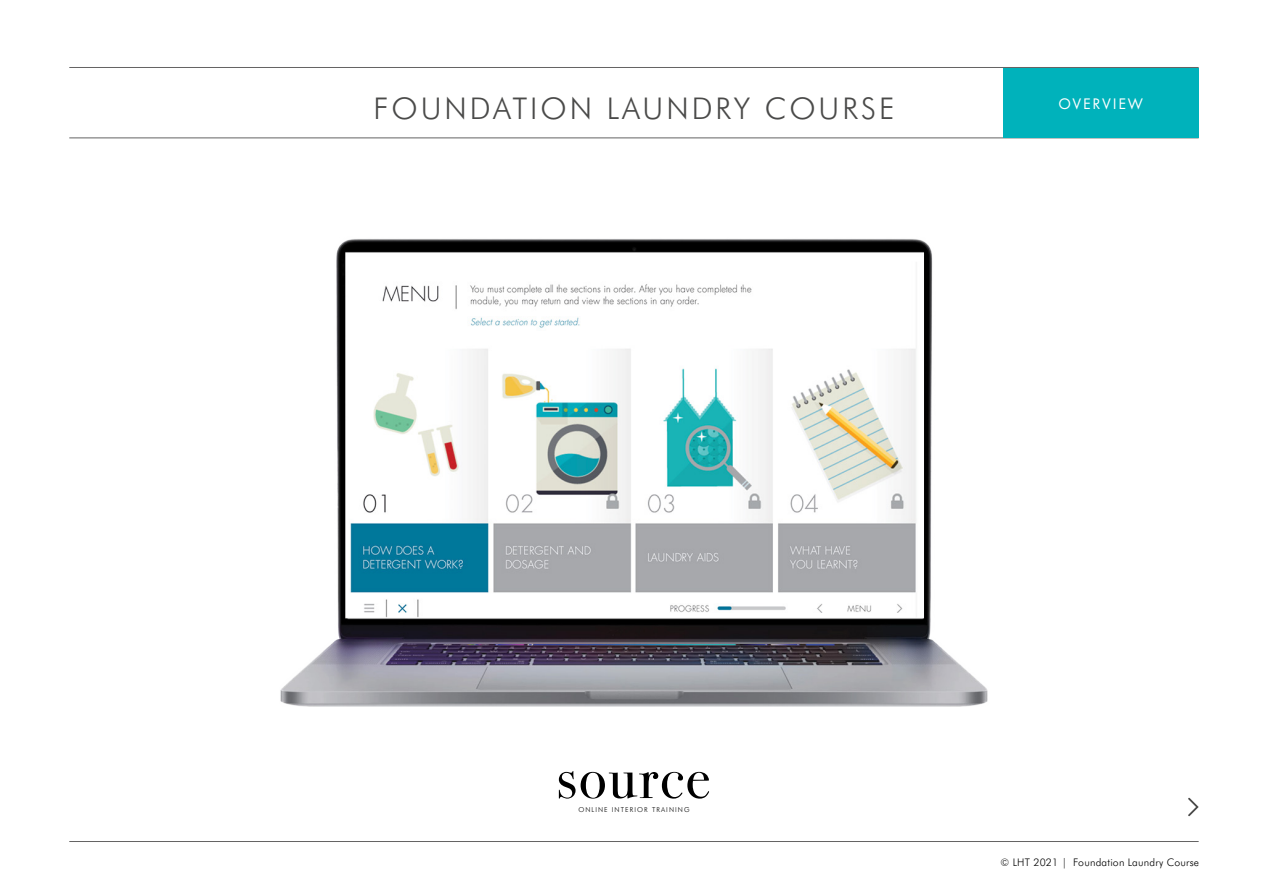
<style>
.page{position:relative;width:1263px;height:893px;background:#fff}
.page>*{position:absolute;margin:0;border:0;box-sizing:border-box;transform-origin:0 0}
.t1{font:300 30px "Futura BT";letter-spacing:.1em;color:#4a4a49}
.t2{font:15.9px "Futura PT";letter-spacing:.11em;color:#fff}
.t3{font:300 10.5px "Futura BT";letter-spacing:.02em;color:#000}
.t4{font:300 6.75px "Futura BT";letter-spacing:.16em;color:#000}
</style>
<div class="page">
<hr style="left:69px;top:841px;width:1130px;height:1px;background:#646363">
<hr style="left:69px;top:67px;width:1130px;height:1px;background:#646363">
<img style="left:280px;top:239px;width:708px;height:467px">
<svg style="left:559px;top:771px;width:150px;height:28px"></svg>
<hr style="left:69px;top:138px;width:1130px;height:1px;background:#646363">
<svg style="left:1188px;top:798px;width:11px;height:18px"></svg>
<div style="left:1003px;top:68px;width:196px;height:70px;background:#00b2bb"></div>
<h1 class="t1" style="left:373px;top:89px;width:523px">FOUNDATION LAUNDRY COURSE</h1>
<h2 class="t2" style="left:1059px;top:94px;width:86px">OVERVIEW</h2>
<p class="t4" style="left:578px;top:805px;width:113px">ONLINE INTERIOR TRAINING</p>
<p class="t3" style="left:1000px;top:856px;width:200px">© LHT 2021 | Foundation Laundry Course</p>
</div>
